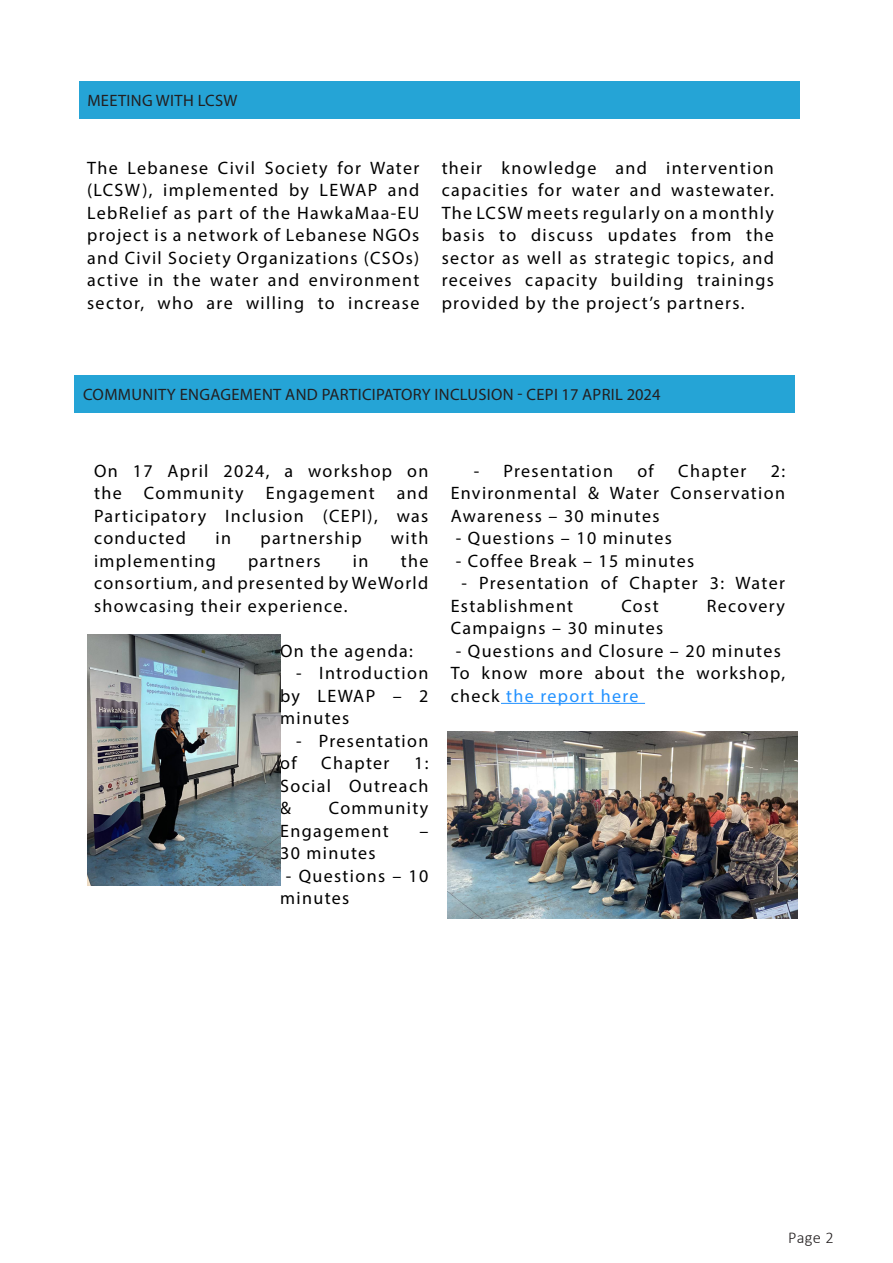
<style>
.page{position:relative;width:893px;height:1263px;background:#fff}
.page>*{position:absolute;margin:0;border:0;box-sizing:border-box;transform-origin:0 0}
.t1{font:18px/22.5px "Myriad Pro";letter-spacing:.075em;color:#000;text-align:justify}
.t2{font:16.5px "Myriad Pro";letter-spacing:.02em;color:#231f20}
.t3{font:300 16.5px "Calibri";color:#231f20}
.s1{color:#2392ff}
</style>
<div class="page">
<div style="left:79px;top:81px;width:720px;height:38px;background:#25a4d6"></div>
<div style="left:74px;top:375px;width:721px;height:38px;background:#25a4d6"></div>
<hr style="left:501px;top:703px;width:144px;height:1px;background:#2392ff">
<img style="left:87px;top:635px;width:193px;height:251px">
<img style="left:448px;top:731px;width:350px;height:187px">
<p class="t2" style="left:87px;top:90px;width:152px">MEETING WITH LCSW</p>
<p class="t1" style="left:87px;top:156px;width:334px">The Lebanese Civil Society for Water (LCSW), implemented by LEWAP and LebRelief as part of the HawkaMaa-EU project is a network of Lebanese NGOs and Civil Society Organizations (CSOs) active in the water and environment sector, who are willing to increase</p>
<p class="t1" style="left:442px;top:156px;width:334px">their knowledge and intervention capacities for water and wastewater.<br>The LCSW meets regularly on a monthly basis to discuss updates from the sector as well as strategic topics, and receives capacity building trainings provided by the project’s partners.</p>
<p class="t2" style="left:83px;top:385px;width:579px">COMMUNITY ENGAGEMENT AND PARTICIPATORY INCLUSION - CEPI 17 APRIL 2024</p>
<p class="t1" style="left:94px;top:459px;width:336px">On 17 April 2024, a workshop on the Community Engagement and Participatory Inclusion (CEPI), was conducted</p>
<p class="t1" style="left:215px;top:526px;width:17px">in</p>
<p class="t1" style="left:260px;top:526px;width:103px">partnership</p>
<p class="t1" style="left:391px;top:526px;width:39px">with</p>
<p class="t1" style="left:94px;top:549px;width:336px;text-indent:307px">the consortium, and presented by WeWorld showcasing their experience.</p>
<p class="t1" style="left:280px;top:639px;width:134px">On the agenda:</p>
<p class="t1" style="left:280px;top:661px;width:150px;text-indent:16px">- Introduction by LEWAP – 2 minutes</p>
<p class="t1" style="left:280px;top:729px;width:150px;text-indent:16px">- Presentation of</p>
<p class="t1" style="left:94px;top:549px;width:123px">implementing</p>
<p class="t1" style="left:248px;top:549px;width:74px">partners</p>
<p class="t1" style="left:353px;top:549px;width:17px">in</p>
<p class="t1" style="left:321px;top:751px;width:70px">Chapter</p>
<p class="t1" style="left:280px;top:751px;width:150px;text-indent:134px">1:<br>Social Outreach &amp;</p>
<p class="t1" style="left:280px;top:796px;width:150px;text-indent:49px">Community<br>Engagement</p>
<p class="t1" style="left:419px;top:819px;width:10px">–</p>
<p class="t1" style="left:280px;top:841px;width:97px">30 minutes</p>
<p class="t1" style="left:280px;top:864px;width:150px;text-indent:6px">- Questions – 10 minutes</p>
<p class="t1" style="left:474px;top:459px;width:141px">- Presentation</p>
<p class="t1" style="left:637px;top:459px;width:18px">of</p>
<p class="t1" style="left:678px;top:459px;width:70px">Chapter</p>
<p class="t1" style="left:451px;top:459px;width:336px;text-indent:320px">2:<br>Environmental &amp; Water Conservation Awareness – 30 minutes</p>
<p class="t1" style="left:456px;top:526px;width:218px">- Questions – 10 minutes</p>
<p class="t1" style="left:456px;top:549px;width:240px">- Coffee Break – 15 minutes</p>
<p class="t1" style="left:451px;top:571px;width:336px;text-indent:11px">- Presentation of Chapter 3: Water<br>Establishment</p>
<p class="t1" style="left:621px;top:594px;width:39px">Cost</p>
<p class="t1" style="left:707px;top:594px;width:80px">Recovery</p>
<p class="t1" style="left:451px;top:616px;width:214px">Campaigns – 30 minutes</p>
<p class="t1" style="left:456px;top:639px;width:327px">- Questions and Closure – 20 minutes</p>
<p class="t1" style="left:451px;top:661px;width:336px">To know more about the workshop, check <span class="s1">the report here</span></p>
<p class="t3" style="left:788px;top:1227px;width:47px">Page 2</p>
</div>
